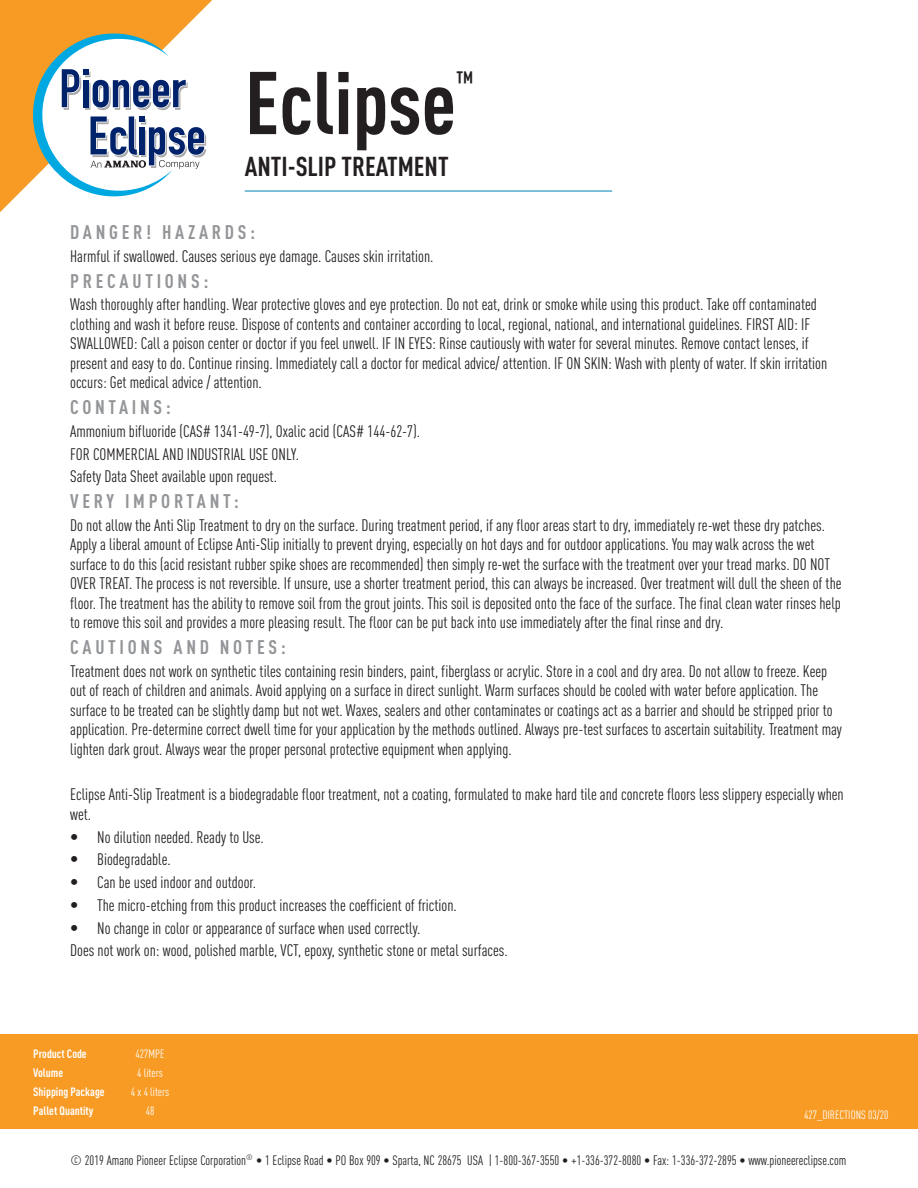
<style>
.page{position:relative;width:918px;height:1188px;background:#fff}
.page>*{position:absolute;margin:0;border:0;box-sizing:border-box;transform-origin:0 0}
.t1{font:700 87.45px "DIN Cond";color:#231f20}
.t2{font:700 27.6px "DIN Cond";color:#231f20}
.t3{font:700 27px "DIN Cond";color:#231f20}
.t4{font:700 19.5px "DIN Cond";letter-spacing:.19em;color:#939598}
.tech__info{font:16.5px/19.5px "DIN Cond";color:#231f20}
.t5{font:13.5px "DIN Cond";color:#231f20}
.tech__heading{font:700 12px "DIN Cond";color:#fff}
.tech__info-2{font:12px "DIN Cond";color:#fff}
.s1{font-family:"Helvetica";font-weight:300}
</style>
<div class="page">
<svg style="left:0;top:0;width:212px;height:212px;fill:#f89b24"></svg>
<div style="left:0;top:1034px;width:918px;height:95px;background:#f89b24"></div>
<hr style="left:245px;top:191px;width:367px;height:1px;background:#0084b7">
<svg style="left:33px;top:33px;width:173px;height:163px"></svg>
<p class="t1" style="left:245px;top:50px;width:213px">Eclipse</p>
<p class="t2" style="left:456px;top:64px;width:19px">™</p>
<p class="t3" style="left:245px;top:150px;width:205px">ANTI-SLIP TREATMENT</p>
<p class="t4" style="left:70px;top:220px;width:187px">DANGER! HAZARDS:</p>
<p class="tech__info" style="left:70px;top:246px;width:365px">Harmful if swallowed. Causes serious eye damage. Causes skin irritation.</p>
<p class="t4" style="left:70px;top:269px;width:140px">PRECAUTIONS:</p>
<p class="tech__info" style="left:70px;top:295px;width:759px">Wash thoroughly after handling. Wear protective gloves and eye protection. Do not eat, drink or smoke while using this product. Take off contaminated clothing and wash it before reuse. Dispose of contents and container according to local, regional, national, and international guidelines. FIRST AID: IF SWALLOWED: Call a poison center or doctor if you feel unwell. IF IN EYES: Rinse cautiously with water for several minutes. Remove contact lenses, if present and easy to do. Continue rinsing. Immediately call a doctor for medical advice/ attention. IF ON SKIN: Wash with plenty of water. If skin irritation occurs: Get medical advice / attention.</p>
<p class="t4" style="left:70px;top:395px;width:102px">CONTAINS:</p>
<p class="tech__info" style="left:70px;top:421px;width:351px">Ammonium bifluoride (CAS# 1341-49-7), Oxalic acid (CAS# 144-62-7).</p>
<p class="tech__info" style="left:70px;top:444px;width:230px">FOR COMMERCIAL AND INDUSTRIAL USE ONLY.</p>
<p class="tech__info" style="left:70px;top:467px;width:208px">Safety Data Sheet available upon request.</p>
<p class="t4" style="left:70px;top:489px;width:170px">VERY IMPORTANT:</p>
<p class="tech__info" style="left:70px;top:515px;width:773px">Do not allow the Anti Slip Treatment to dry on the surface. During treatment period, if any floor areas start to dry, immediately re-wet these dry patches.<br>Apply a liberal amount of Eclipse Anti-Slip initially to prevent drying, especially on hot days and for outdoor applications. You may walk across the wet surface to do this (acid resistant rubber spike shoes are recommended) then simply re-wet the surface with the treatment over your tread marks. DO NOT OVER TREAT. The process is not reversible. If unsure, use a shorter treatment period, this can always be increased. Over treatment will dull the sheen of the floor. The treatment has the ability to remove soil from the grout joints. This soil is deposited onto the face of the surface. The final clean water rinses help to remove this soil and provides a more pleasing result. The floor can be put back into use immediately after the final rinse and dry.</p>
<p class="t4" style="left:70px;top:635px;width:217px">CAUTIONS AND NOTES:</p>
<p class="tech__info" style="left:70px;top:661px;width:773px">Treatment does not work on synthetic tiles containing resin binders, paint, fiberglass or acrylic. Store in a cool and dry area. Do not allow to freeze. Keep out of reach of children and animals. Avoid applying on a surface in direct sunlight. Warm surfaces should be cooled with water before application. The surface to be treated can be slightly damp but not wet. Waxes, sealers and other contaminates or coatings act as a barrier and should be stripped prior to application. Pre-determine correct dwell time for your application by the methods outlined. Always pre-test surfaces to ascertain suitability. Treatment may lighten dark grout. Always wear the proper personal protective equipment when applying.</p>
<p class="tech__info" style="left:70px;top:785px;width:775px">Eclipse Anti-Slip Treatment is a biodegradable floor treatment, not a coating, formulated to make hard tile and concrete floors less slippery especially when wet.</p>
<p class="tech__info" style="left:70px;top:827px;width:195px"><span class="s1">•</span> No dilution needed. Ready to Use.</p>
<p class="tech__info" style="left:70px;top:850px;width:102px"><span class="s1">•</span> Biodegradable.</p>
<p class="tech__info" style="left:70px;top:872px;width:188px"><span class="s1">•</span> Can be used indoor and outdoor.</p>
<p class="tech__info" style="left:70px;top:895px;width:388px"><span class="s1">•</span> The micro-etching from this product increases the coefficient of friction.</p>
<p class="tech__info" style="left:70px;top:918px;width:352px"><span class="s1">•</span> No change in color or appearance of surface when used correctly.</p>
<p class="tech__info" style="left:70px;top:941px;width:439px">Does not work on: wood, polished marble, VCT, epoxy, synthetic stone or metal surfaces.</p>
<p class="tech__heading" style="left:33px;top:1046px;width:55px">Product Code</p>
<p class="tech__info-2" style="left:136px;top:1046px;width:30px">427MPE</p>
<p class="tech__heading" style="left:33px;top:1065px;width:31px">Volume</p>
<p class="tech__info-2" style="left:137px;top:1065px;width:27px">4 liters</p>
<p class="tech__heading" style="left:33px;top:1084px;width:73px">Shipping Package</p>
<p class="tech__info-2" style="left:131px;top:1084px;width:40px">4 x 4 liters</p>
<p class="tech__heading" style="left:33px;top:1103px;width:62px">Pallet Quantity</p>
<p class="tech__info-2" style="left:146px;top:1103px;width:10px">48</p>
<p class="tech__info-2" style="left:804px;top:1108px;width:86px">427_DIRECTIONS 03/20</p>
<p class="t5" style="left:71px;top:1152px;width:777px">© 2019 Amano Pioneer Eclipse Corporation<sup>®</sup> • 1 Eclipse Road • PO Box 909 • Sparta, NC 28675 USA | 1-800-367-3550 • +1-336-372-8080 • Fax: 1-336-372-2895 • www.pioneereclipse.com</p>
</div>
